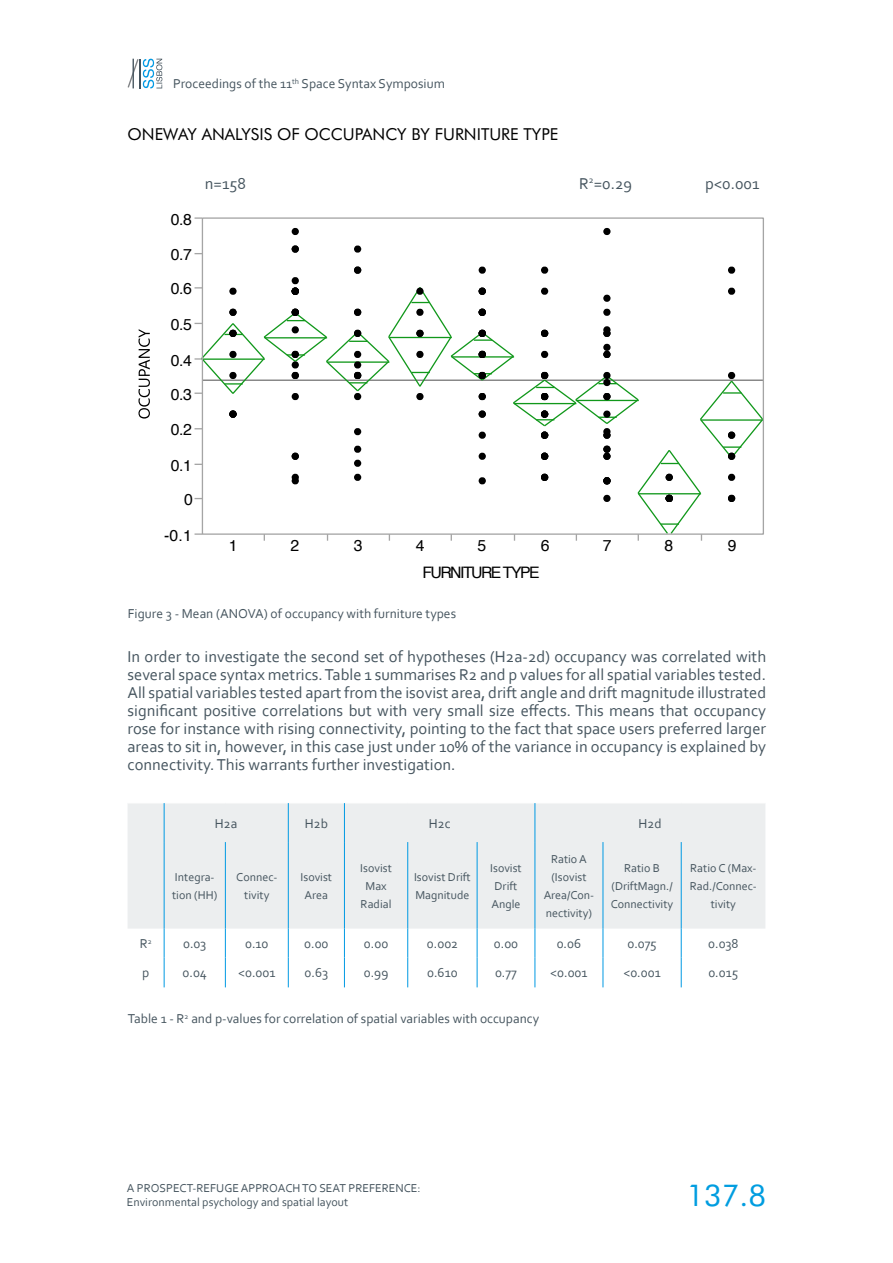
<style>
.page{position:relative;width:893px;height:1263px;background:#fff}
.page>*{position:absolute;margin:0;border:0;box-sizing:border-box;transform-origin:0 0}
.t1{font:30px "Futura BT";color:#009de0}
.t2{font:16.5px/18px "Corbel";color:#46555f;text-align:justify}
.t3{font:16.5px "Futura BT";color:#000}
.t4{font:15.75px "Helvetica";letter-spacing:-.095em;color:#000}
.t5{font:13.5px "Corbel";color:#46555f}
.t6{font:13.5px "Corbel";color:#45545e}
.t7{font:12px/18px "Corbel";color:#46555f;text-align:center}
</style>
<div class="page">
<svg style="left:128px;top:59px;width:34px;height:29px"></svg>
<svg style="left:195px;top:217px;width:7px;height:2px"></svg>
<svg style="left:138px;top:329px;width:12px;height:90px"></svg>
<svg style="left:354px;top:245px;width:7px;height:8px"></svg>
<svg style="left:603px;top:228px;width:7px;height:7px"></svg>
<svg style="left:292px;top:228px;width:7px;height:7px"></svg>
<svg style="left:292px;top:245px;width:7px;height:8px"></svg>
<svg style="left:195px;top:266px;width:568px;height:275px"></svg>
<div style="left:128px;top:804px;width:637px;height:124px;background:#eceeef"></div>
<hr style="left:288px;top:803px;width:1px;height:39px;background:#0099e3">
<hr style="left:288px;top:842px;width:1px;height:86px;background:#0099e3">
<svg style="left:288px;top:928px;width:1px;height:29px"></svg>
<hr style="left:288px;top:957px;width:1px;height:30px;background:#0099e3">
<hr style="left:225px;top:842px;width:1px;height:86px;background:#0099e3">
<svg style="left:225px;top:928px;width:1px;height:29px"></svg>
<hr style="left:225px;top:957px;width:1px;height:30px;background:#0099e3">
<svg style="left:477px;top:928px;width:1px;height:29px"></svg>
<hr style="left:477px;top:957px;width:1px;height:30px;background:#0099e3">
<hr style="left:535px;top:842px;width:1px;height:86px;background:#0099e3">
<svg style="left:535px;top:928px;width:1px;height:29px"></svg>
<hr style="left:535px;top:957px;width:1px;height:30px;background:#0099e3">
<hr style="left:477px;top:842px;width:1px;height:86px;background:#0099e3">
<hr style="left:407px;top:842px;width:1px;height:86px;background:#0099e3">
<svg style="left:407px;top:928px;width:1px;height:29px"></svg>
<hr style="left:407px;top:957px;width:1px;height:30px;background:#0099e3">
<hr style="left:344px;top:842px;width:1px;height:86px;background:#0099e3">
<svg style="left:344px;top:928px;width:1px;height:29px"></svg>
<hr style="left:344px;top:957px;width:1px;height:30px;background:#0099e3">
<hr style="left:164px;top:842px;width:1px;height:86px;background:#0099e3">
<svg style="left:164px;top:928px;width:1px;height:29px"></svg>
<hr style="left:164px;top:957px;width:1px;height:30px;background:#0099e3">
<hr style="left:603px;top:842px;width:1px;height:86px;background:#0099e3">
<hr style="left:681px;top:842px;width:1px;height:86px;background:#0099e3">
<svg style="left:603px;top:928px;width:1px;height:29px"></svg>
<svg style="left:681px;top:928px;width:1px;height:29px"></svg>
<hr style="left:603px;top:957px;width:1px;height:30px;background:#0099e3">
<hr style="left:681px;top:957px;width:1px;height:30px;background:#0099e3">
<hr style="left:344px;top:803px;width:1px;height:39px;background:#0099e3">
<hr style="left:535px;top:803px;width:1px;height:39px;background:#0099e3">
<hr style="left:164px;top:803px;width:1px;height:39px;background:#0099e3">
<p class="t5" style="left:173px;top:76px;width:273px">Proceedings of the 11<sup>th</sup> Space Syntax Symposium</p>
<p class="t3" style="left:128px;top:124px;width:432px">ONEWAY ANALYSIS OF OCCUPANCY BY FURNITURE TYPE</p>
<p class="t2" style="left:205px;top:174px;width:42px">n=158</p>
<p class="t2" style="left:579px;top:174px;width:55px">R<sup>2</sup>=0.29</p>
<p class="t2" style="left:705px;top:174px;width:56px">p&lt;0.001</p>
<p class="t4" style="left:171px;top:207px;width:23px">0.8</p>
<p class="t4" style="left:171px;top:243px;width:23px">0.7</p>
<p class="t4" style="left:171px;top:277px;width:23px">0.6</p>
<p class="t4" style="left:171px;top:312px;width:23px">0.5</p>
<p class="t4" style="left:171px;top:348px;width:23px">0.4</p>
<p class="t4" style="left:171px;top:382px;width:23px">0.3</p>
<p class="t4" style="left:171px;top:418px;width:23px">0.2</p>
<p class="t4" style="left:171px;top:453px;width:23px">0.1</p>
<p class="t4" style="left:184px;top:487px;width:10px">0</p>
<p class="t4" style="left:164px;top:523px;width:29px">-0.1</p>
<p class="t4" style="left:229px;top:533px;width:10px">1</p>
<p class="t4" style="left:291px;top:533px;width:10px">2</p>
<p class="t4" style="left:354px;top:533px;width:10px">3</p>
<p class="t4" style="left:416px;top:533px;width:10px">4</p>
<p class="t4" style="left:478px;top:533px;width:10px">5</p>
<p class="t4" style="left:541px;top:533px;width:10px">6</p>
<p class="t4" style="left:603px;top:533px;width:10px">7</p>
<p class="t4" style="left:665px;top:533px;width:10px">8</p>
<p class="t4" style="left:728px;top:533px;width:10px">9</p>
<p class="t4" style="left:422px;top:560px;width:119px">FURNITURE TYPE</p>
<p class="t5" style="left:128px;top:605px;width:330px">Figure 3 - Mean (ANOVA) of occupancy with furniture types</p>
<p class="t2" style="left:128px;top:647px;width:640px">In order to investigate the second set of hypotheses (H2a-2d) occupancy was correlated with several space syntax metrics. Table 1 summarises R2 and p values for all spatial variables tested.<br>All spatial variables tested apart from the isovist area, drift angle and drift magnitude illustrated significant positive correlations but with very small size effects. This means that occupancy rose for instance with rising connectivity, pointing to the fact that space users preferred larger areas to sit in, however, in this case just under 10% of the variance in occupancy is explained by connectivity. This warrants further investigation.</p>
<p class="t6" style="left:215px;top:815px;width:24px">H2a</p>
<p class="t6" style="left:305px;top:815px;width:25px">H2b</p>
<p class="t6" style="left:429px;top:815px;width:23px">H2c</p>
<p class="t6" style="left:639px;top:815px;width:25px">H2d</p>
<p class="t7" style="left:172px;top:867px;width:47px;text-align:left">Integra&shy;tion (HH)</p>
<p class="t7" style="left:236px;top:867px;width:43px">Connec&shy;tivity</p>
<p class="t7" style="left:301px;top:867px;width:33px">Isovist<br>Area</p>
<p class="t7" style="left:360px;top:858px;width:33px">Isovist<br>Max<br>Radial</p>
<p class="t7" style="left:414px;top:867px;width:58px;text-align:left">Isovist Drift<br>Magnitude</p>
<p class="t7" style="left:490px;top:858px;width:33px;text-align:left">Isovist<br>Drift<br>Angle</p>
<p class="t7" style="left:544px;top:849px;width:52px">Ratio A (Isovist<br>Area/Con&shy;nectivity)</p>
<p class="t7" style="left:611px;top:858px;width:64px">Ratio B (DriftMagn./<br>Connectivity</p>
<p class="t7" style="left:690px;top:858px;width:68px">Ratio C (Max-<br>Rad./Connec&shy;tivity</p>
<p class="t5" style="left:140px;top:935px;width:14px">R<sup>2</sup></p>
<p class="t5" style="left:183px;top:935px;width:25px">0.03</p>
<p class="t5" style="left:245px;top:935px;width:25px">0.10</p>
<p class="t5" style="left:304px;top:935px;width:26px">0.00</p>
<p class="t5" style="left:364px;top:935px;width:26px">0.00</p>
<p class="t5" style="left:427px;top:935px;width:33px">0.002</p>
<p class="t5" style="left:494px;top:935px;width:26px">0.00</p>
<p class="t5" style="left:557px;top:935px;width:26px">0.06</p>
<p class="t5" style="left:627px;top:935px;width:31px">0.075</p>
<p class="t5" style="left:708px;top:935px;width:32px">0.038</p>
<p class="t5" style="left:142px;top:964px;width:9px">p</p>
<p class="t5" style="left:183px;top:964px;width:26px">0.04</p>
<p class="t5" style="left:238px;top:964px;width:39px">&lt;0.001</p>
<p class="t5" style="left:304px;top:964px;width:25px">0.63</p>
<p class="t5" style="left:364px;top:964px;width:26px">0.99</p>
<p class="t5" style="left:427px;top:964px;width:32px">0.610</p>
<p class="t5" style="left:495px;top:964px;width:24px">0.77</p>
<p class="t5" style="left:550px;top:964px;width:39px">&lt;0.001</p>
<p class="t5" style="left:623px;top:964px;width:39px">&lt;0.001</p>
<p class="t5" style="left:708px;top:964px;width:31px">0.015</p>
<p class="t5" style="left:128px;top:1010px;width:413px">Table 1 - R<sup>2</sup> and p-values for correlation of spatial variables with occupancy</p>
<p class="t7" style="left:127px;top:1180px;width:295px;line-height:14.4px;text-align:left">A PROSPECT-REFUGE APPROACH TO SEAT PREFERENCE:<br>Environmental psychology and spatial layout</p>
<h1 class="t1" style="left:686px;top:1177px;width:81px">137.8</h1>
</div>
